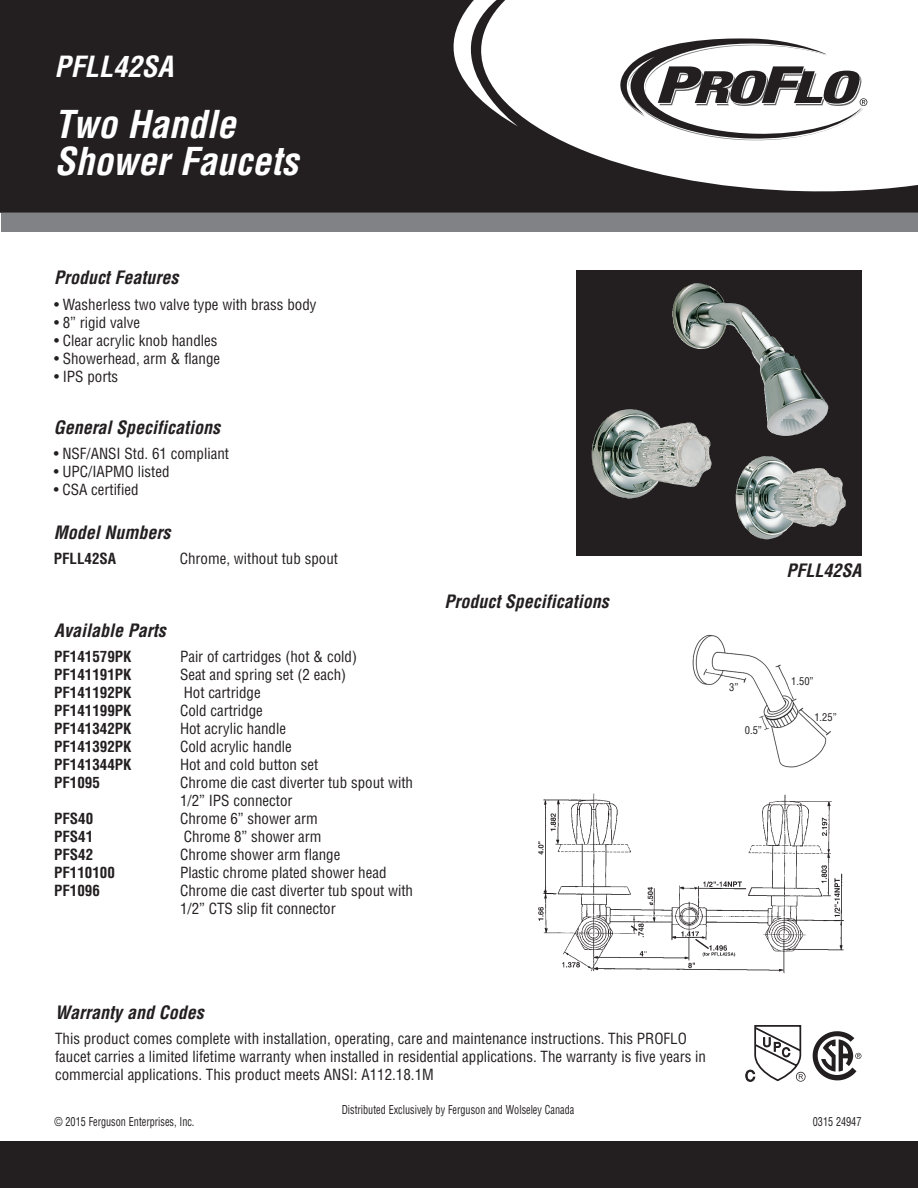
<style>
.page{position:relative;width:918px;height:1188px;background:#fff}
.page>*{position:absolute;margin:0;border:0;box-sizing:border-box;transform-origin:0 0}
.t1{font:italic 700 condensed 37.5px/37.5px "Helvetica";color:#fff}
.t2{font:italic 700 condensed 28.5px "Helvetica";color:#fff}
.t3{font:italic 700 condensed 18px "Helvetica";color:#231f20}
.t4{font:condensed 15px/18px "Helvetica";color:#231f20}
.t5{font:700 condensed 15px "Helvetica";color:#231f20}
.t6{font:condensed 12px "Helvetica";color:#231f20;scale:.85 1}
.t7{font:condensed 10.5px "Helvetica";color:#231f20}
</style>
<div class="page">
<svg style="left:1px;top:0;width:917px;height:213px;fill:#231f20"></svg>
<div style="left:1px;top:1142px;width:917px;height:46px;background:#231f20"></div>
<svg style="left:604px;top:38px;width:263px;height:103px"></svg>
<div style="left:1px;top:213px;width:917px;height:19px;background:#808285"></div>
<svg style="left:746px;top:1025px;width:60px;height:57px"></svg>
<svg style="left:813px;top:1031px;width:48px;height:49px"></svg>
<img style="left:538px;top:793px;width:306px;height:180px">
<img style="left:692px;top:634px;width:139px;height:134px">
<svg style="left:576px;top:270px;width:285px;height:285px;background:#444342"></svg>
<img style="left:672px;top:283px;width:77px;height:66px">
<h2 class="t2" style="left:55px;top:49px;width:120px">PFLL42SA</h2>
<h1 class="t1" style="left:55px;top:105px;width:245px">Two Handle<br>Shower Faucets</h1>
<p class="t3" style="left:54px;top:267px;width:126px">Product Features</p>
<p class="t4" style="left:54px;top:295px;width:264px">• Washerless two valve type with brass body</p>
<p class="t4" style="left:54px;top:313px;width:88px">• 8” rigid valve</p>
<p class="t4" style="left:54px;top:331px;width:165px">• Clear acrylic knob handles</p>
<p class="t4" style="left:54px;top:349px;width:168px">• Showerhead, arm &amp; flange</p>
<p class="t4" style="left:54px;top:367px;width:66px">• IPS ports</p>
<p class="t3" style="left:54px;top:416px;width:168px">General Specifications</p>
<p class="t4" style="left:54px;top:444px;width:177px">• NSF/ANSI Std. 61 compliant</p>
<p class="t4" style="left:54px;top:462px;width:117px">• UPC/IAPMO listed</p>
<p class="t4" style="left:54px;top:480px;width:86px">• CSA certified</p>
<p class="t3" style="left:54px;top:521px;width:118px">Model Numbers</p>
<p class="t5" style="left:54px;top:549px;width:64px">PFLL42SA</p>
<p class="t4" style="left:180px;top:550px;width:160px">Chrome, without tub spout</p>
<p class="t3" style="left:54px;top:619px;width:113px">Available Parts</p>
<p class="t5" style="left:54px;top:647px;width:79px">PF141579PK</p>
<p class="t4" style="left:180px;top:648px;width:179px">Pair of cartridges (hot &amp; cold)</p>
<p class="t5" style="left:54px;top:665px;width:79px">PF141191PK</p>
<p class="t4" style="left:180px;top:666px;width:168px">Seat and spring set (2 each)</p>
<p class="t5" style="left:54px;top:683px;width:79px">PF141192PK</p>
<p class="t4" style="left:184px;top:684px;width:79px">Hot cartridge</p>
<p class="t5" style="left:54px;top:701px;width:79px">PF141199PK</p>
<p class="t4" style="left:180px;top:702px;width:84px">Cold cartridge</p>
<p class="t5" style="left:54px;top:719px;width:79px">PF141342PK</p>
<p class="t4" style="left:180px;top:720px;width:108px">Hot acrylic handle</p>
<p class="t5" style="left:54px;top:737px;width:79px">PF141392PK</p>
<p class="t4" style="left:180px;top:738px;width:113px">Cold acrylic handle</p>
<p class="t5" style="left:54px;top:755px;width:79px">PF141344PK</p>
<p class="t4" style="left:180px;top:756px;width:140px">Hot and cold button set</p>
<p class="t5" style="left:54px;top:773px;width:47px">PF1095</p>
<p class="t4" style="left:180px;top:774px;width:235px">Chrome die cast diverter tub spout with<br>1/2” IPS connector</p>
<p class="t5" style="left:54px;top:809px;width:41px">PFS40</p>
<p class="t4" style="left:180px;top:810px;width:139px">Chrome 6” shower arm</p>
<p class="t5" style="left:54px;top:827px;width:41px">PFS41</p>
<p class="t4" style="left:184px;top:828px;width:139px">Chrome 8” shower arm</p>
<p class="t5" style="left:54px;top:845px;width:41px">PFS42</p>
<p class="t4" style="left:180px;top:846px;width:162px">Chrome shower arm flange</p>
<p class="t5" style="left:54px;top:863px;width:62px">PF110100</p>
<p class="t4" style="left:180px;top:864px;width:208px">Plastic chrome plated shower head</p>
<p class="t5" style="left:54px;top:881px;width:47px">PF1096</p>
<p class="t4" style="left:180px;top:882px;width:235px">Chrome die cast diverter tub spout with<br>1/2” CTS slip fit connector</p>
<p class="t3" style="left:444px;top:590px;width:166px">Product Specifications</p>
<p class="t3" style="left:786px;top:559px;width:77px">PFLL42SA</p>
<p class="t7" style="left:729px;top:681px;width:11px">3”</p>
<p class="t7" style="left:745px;top:724px;width:19px">0.5”</p>
<p class="t7" style="left:791px;top:674px;width:24px">1.50”</p>
<p class="t7" style="left:814px;top:710px;width:24px">1.25”</p>
<p class="t3" style="left:55px;top:1001px;width:150px">Warranty and Codes</p>
<p class="t4" style="left:55px;top:1030px;width:652px">This product comes complete with installation, operating, care and maintenance instructions. This PROFLO faucet carries a limited lifetime warranty when installed in residential applications. The warranty is five years in commercial applications. This product meets ANSI: A112.18.1M</p>
<p class="t6" style="left:342px;top:1102px;width:275px">Distributed Exclusively by Ferguson and Wolseley Canada</p>
<p class="t6" style="left:55px;top:1114px;width:166px">© 2015 Ferguson Enterprises, Inc.</p>
<p class="t6" style="left:813px;top:1114px;width:59px">0315 24947</p>
</div>
